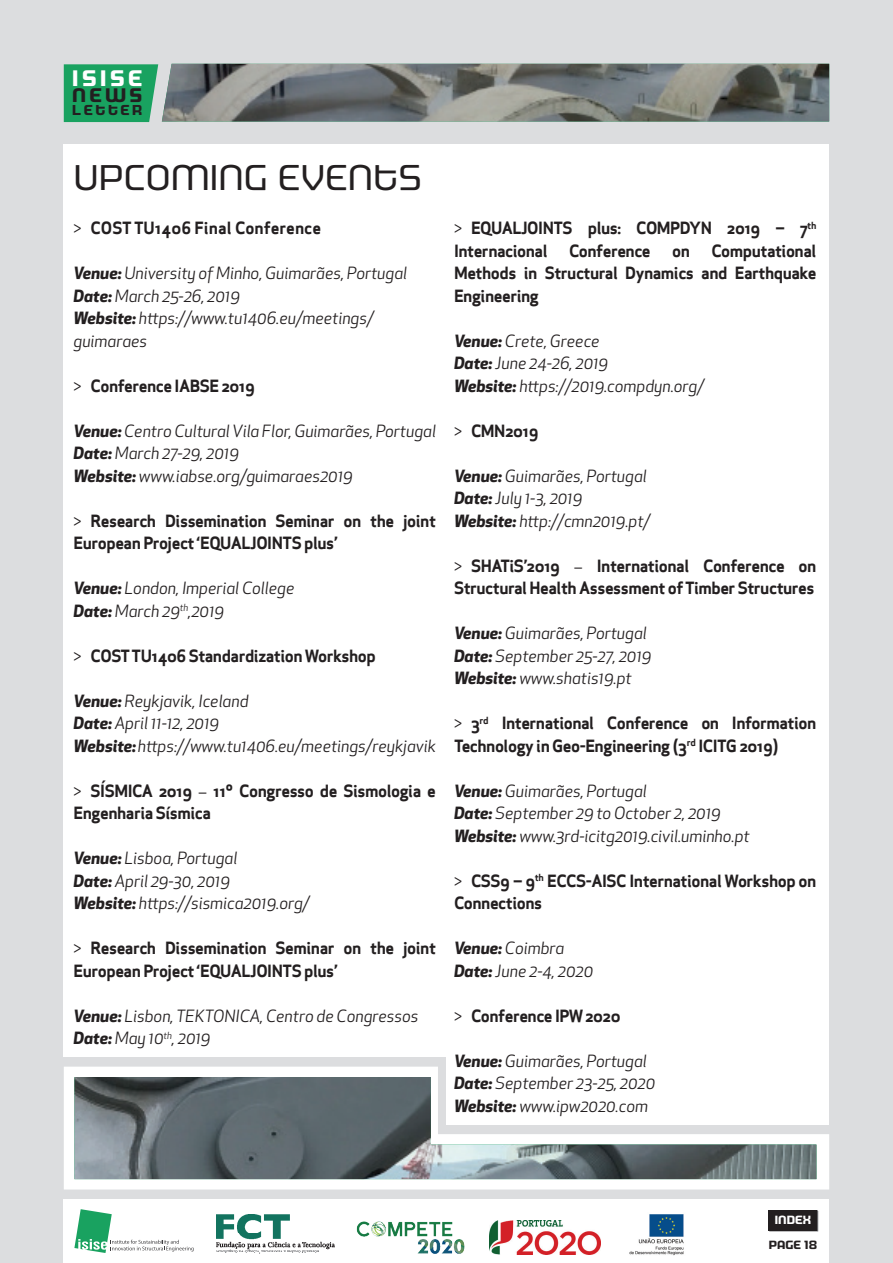
<style>
.page{position:relative;width:893px;height:1263px;background:#dcdddf}
.page>*{position:absolute;margin:0;border:0;box-sizing:border-box;transform-origin:0 0}
.t1{font:36px "Morgan Big";color:#231f20}
.t2{font:700 22.65px "Morgan Big";letter-spacing:.155em;color:#fff}
.t3{font:700 19.8px "Morgan Big";color:#231f20}
.t4{font:italic 16.5px/22.5px "Apex New";color:#231f20}
.t5{font:16.5px/22.5px "Apex Sans Bold ST";letter-spacing:-.03em;color:#231f20}
.t6{font:16.5px "Apex Sans Bold ST";color:#231f20}
.t7{font:700 14.55px "Morgan Big";letter-spacing:.175em;color:#231f20}
.t8{font:700 12px "Morgan Big";color:#231f20}
.t9{font:700 12px "Morgan Big";color:#fff}
.s1{font-family:"Apex New"}
.s2{font-weight:700}
</style>
<div class="page">
<div style="left:64px;top:1199px;width:765px;height:64px;background:#fff"></div>
<svg style="left:74px;top:1209px;width:120px;height:44px"></svg>
<img style="left:217px;top:1214px;width:118px;height:40px">
<img style="left:629px;top:1214px;width:55px;height:42px">
<svg style="left:768px;top:1210px;width:50px;height:21px"></svg>
<div style="left:768px;top:1210px;width:49px;height:20px;background:#231f20"></div>
<img style="left:356px;top:1221px;width:109px;height:33px">
<img style="left:490px;top:1220px;width:110px;height:34px">
<div style="left:64px;top:144px;width:765px;height:913px;background:#fff"></div>
<svg style="left:64px;top:64px;width:98px;height:58px;background:#2aa76b"></svg>
<img style="left:162px;top:64px;width:667px;height:58px">
<div style="left:446px;top:1051px;width:383px;height:73px;background:#fff"></div>
<div style="left:64px;top:1067px;width:765px;height:122px;background:#fff"></div>
<img style="left:74px;top:1077px;width:742px;height:102px">
<h2 class="t2" style="left:72px;top:65px;width:72px">ISISE</h2>
<p class="t3" style="left:72px;top:84px;width:72px">NEWS</p>
<p class="t7" style="left:72px;top:102px;width:72px">LETTER</p>
<h1 class="t1" style="left:74px;top:157px;width:350px">UPCOMING EVENTS</h1>
<p class="t6" style="left:74px;top:217px;width:249px"><span class="s1">&gt;</span> COST TU1406 Final Conference</p>
<p class="t4" style="left:74px;top:262px;width:335px"><span class="s2">Venue:</span> University of Minho, Guimarães, Portugal<br><span class="s2">Date:</span> March 25-26, 2019<br><span class="s2">Website:</span> https://www.tu1406.eu/meetings/ guimaraes</p>
<p class="t5" style="left:74px;top:374px;width:183px"><span class="s1">&gt;</span> Conference IABSE 2019</p>
<p class="t4" style="left:74px;top:419px;width:364px"><span class="s2">Venue:</span> Centro Cultural Vila Flor, Guimarães, Portugal<br><span class="s2">Date:</span> March 27-29, 2019<br><span class="s2">Website:</span> www.iabse.org/guimaraes2019</p>
<p class="t5" style="left:74px;top:509px;width:364px"><span class="s1">&gt;</span> Research Dissemination Seminar on the joint<br>European Project ‘EQUALJOINTS plus’</p>
<p class="t4" style="left:74px;top:577px;width:222px"><span class="s2">Venue:</span> London, Imperial College<br><span class="s2">Date:</span> March 29<sup>th</sup>,2019</p>
<p class="t5" style="left:74px;top:644px;width:304px"><span class="s1">&gt;</span> COST TU1406 Standardization Workshop</p>
<p class="t4" style="left:74px;top:689px;width:364px"><span class="s2">Venue:</span> Reykjavik, Iceland<br><span class="s2">Date:</span> April 11-12, 2019<br><span class="s2">Website:</span> https://www.tu1406.eu/meetings/reykjavik</p>
<p class="t5" style="left:74px;top:779px;width:364px"><span class="s1">&gt;</span> SÍSMICA 2019 − 11º Congresso de Sismologia e<br>Engenharia Sísmica</p>
<p class="t4" style="left:74px;top:847px;width:237px"><span class="s2">Venue:</span> Lisboa, Portugal<br><span class="s2">Date:</span> April 29-30, 2019<br><span class="s2">Website:</span> https://sismica2019.org/</p>
<p class="t5" style="left:74px;top:937px;width:364px"><span class="s1">&gt;</span> Research Dissemination Seminar on the joint<br>European Project ‘EQUALJOINTS plus’</p>
<p class="t4" style="left:74px;top:1004px;width:346px"><span class="s2">Venue:</span> Lisbon, TEKTONICA, Centro de Congressos<br><span class="s2">Date:</span> May 10<sup>th</sup>, 2019</p>
<p class="t5" style="left:454px;top:217px;width:364px"><span class="s1">&gt;</span> EQUALJOINTS plus: COMPDYN 2019 – 7<sup>th<br></sup>Internacional</p>
<p class="t5" style="left:454px;top:239px;width:364px;text-align:justify;text-indent:257px">Computational Methods in Structural Dynamics and Earthquake Engineering</p>
<p class="t4" style="left:454px;top:329px;width:251px"><span class="s2">Venue:</span> Crete, Greece<br><span class="s2">Date:</span> June 24-26, 2019<br><span class="s2">Website:</span> https://2019.compdyn.org/</p>
<p class="t5" style="left:454px;top:419px;width:86px"><span class="s1">&gt;</span> CMN2019</p>
<p class="t4" style="left:454px;top:464px;width:197px"><span class="s2">Venue:</span> Guimarães, Portugal<br><span class="s2">Date:</span> July 1-3, 2019<br><span class="s2">Website:</span> http://cmn2019.pt/</p>
<p class="t5" style="left:454px;top:554px;width:364px"><span class="s1">&gt;</span> SHATiS’2019 − International Conference on<br>Structural Health Assessment of Timber Structures</p>
<p class="t4" style="left:454px;top:622px;width:199px"><span class="s2">Venue:</span> Guimarães, Portugal<br><span class="s2">Date:</span> September 25-27, 2019<br><span class="s2">Website:</span> www.shatis19.pt</p>
<p class="t5" style="left:454px;top:712px;width:364px"><span class="s1">&gt;</span> 3<sup>rd</sup> International Conference on Information<br>Technology in Geo-Engineering (3<sup>rd</sup> ICITG 2019)</p>
<p class="t4" style="left:454px;top:779px;width:297px"><span class="s2">Venue:</span> Guimarães, Portugal<br><span class="s2">Date:</span> September 29 to October 2, 2019<br><span class="s2">Website:</span> www.3rd-icitg2019.civil.uminho.pt</p>
<p class="t5" style="left:454px;top:869px;width:364px"><span class="s1">&gt;</span> CSS9 – 9<sup>th</sup> ECCS-AISC International Workshop on<br>Connections</p>
<p class="t4" style="left:454px;top:937px;width:141px"><span class="s2">Venue:</span> Coimbra<br><span class="s2">Date:</span> June 2-4, 2020</p>
<p class="t5" style="left:454px;top:1004px;width:168px"><span class="s1">&gt;</span> Conference IPW 2020</p>
<p class="t4" style="left:454px;top:1049px;width:203px"><span class="s2">Venue:</span> Guimarães, Portugal<br><span class="s2">Date:</span> September 23-25, 2020<br><span class="s2">Website:</span> www.ipw2020.com</p>
<p class="t5" style="left:569px;top:239px;width:83px">Conference</p>
<p class="t5" style="left:672px;top:239px;width:19px">on</p>
<p class="t9" style="left:775px;top:1213px;width:38px">INDEX</p>
<p class="t8" style="left:769px;top:1238px;width:50px">PAGE 18</p>
</div>
